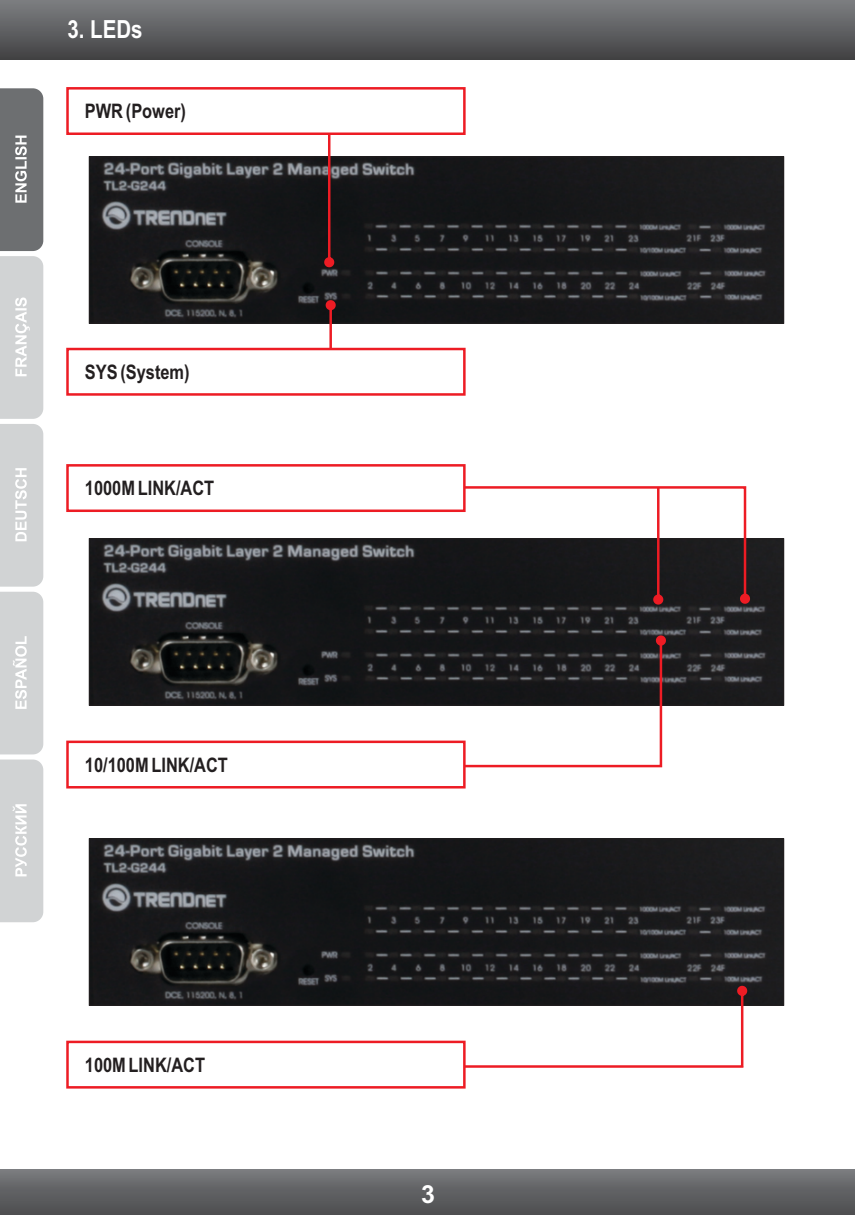
<style>
.page{position:relative;width:855px;height:1215px;background:#fff}
.page>*{position:absolute;margin:0;border:0;box-sizing:border-box;transform-origin:0 0}
.t1{font:700 25px "Arial Narrow";color:#fff}
.t2{font:700 25px "Arial";color:#fff}
.t3{font:700 20px "Arial Narrow";color:#231f20}
</style>
<div class="page">
<svg style="left:0;top:88px;width:43px;height:666px;background:#bdbfc0"></svg>
<svg style="left:0;top:760px;width:43px;height:162px;background:#d3d5d6"></svg>
<div style="left:0;top:0;width:855px;height:59px;background:linear-gradient(to bottom,#7d7f82,#434244)"></div>
<div style="left:0;top:1170px;width:855px;height:45px;background:linear-gradient(to bottom,#77797c,#4b4c4e)"></div>
<img style="left:91px;top:541px;width:691px;height:162px">
<img style="left:91px;top:841px;width:691px;height:163px">
<img style="left:91px;top:159px;width:691px;height:162px">
<svg style="left:66px;top:87px;width:401px;height:180px"></svg>
<svg style="left:66px;top:300px;width:401px;height:96px"></svg>
<svg style="left:66px;top:464px;width:684px;height:141px"></svg>
<svg style="left:66px;top:635px;width:600px;height:154px"></svg>
<svg style="left:66px;top:986px;width:681px;height:103px"></svg>
<p class="t1" style="left:68px;top:20px;width:77px">3. LEDs</p>
<p class="t3" style="left:85px;top:104px;width:103px">PWR (Power)</p>
<p class="t3" style="left:85px;top:364px;width:106px">SYS (System)</p>
<p class="t3" style="left:85px;top:481px;width:131px">1000M LINK/ACT</p>
<p class="t3" style="left:85px;top:757px;width:145px">10/100M LINK/ACT</p>
<p class="t3" style="left:85px;top:1057px;width:122px">100M LINK/ACT</p>
<p class="t2" style="left:421px;top:1185px;width:15px">3</p>
</div>
